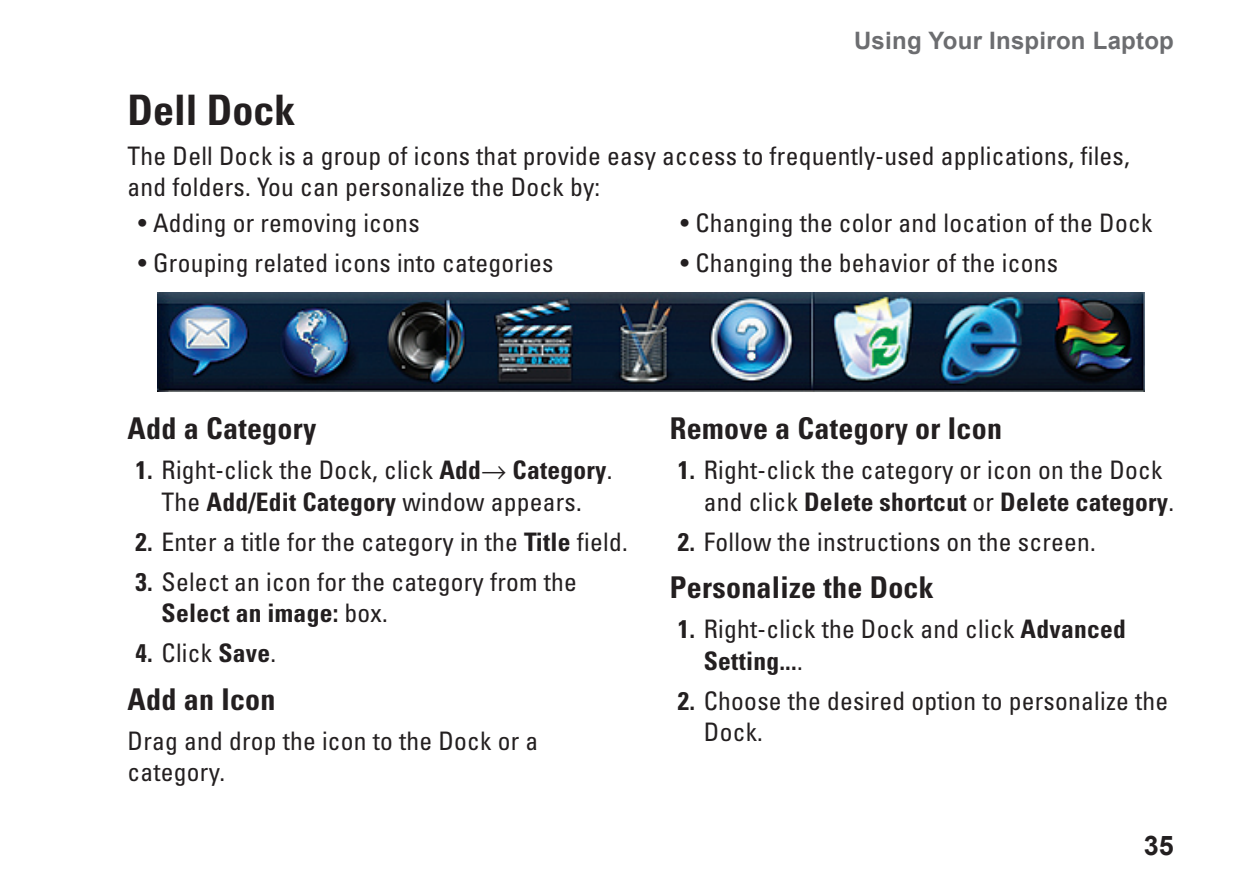
<style>
.page{position:relative;width:1259px;height:893px;background:#fff}
.page>*{position:absolute;margin:0;border:0;box-sizing:border-box;transform-origin:0 0}
.Head_2{font:700 condensed 42px "Univers";color:#231f20}
.Head_3{font:700 condensed 30px "Univers";letter-spacing:.01em;color:#231f20}
.t1{font:700 27px "Arial";color:#231f20}
.Numbered_list__pri{font:condensed 25.5px/31.5px "Univers";letter-spacing:.01em;color:#231f20}
.Paragraph{font:condensed 25.5px/31.5px "Univers";letter-spacing:.01em;color:#231f20}
.Bulleted_list__pri{font:condensed 25.5px "Univers";letter-spacing:.01em;color:#231f20}
.Numbered_list__pri-2{font:700 condensed 25.5px "Univers";color:#231f20}
.t2{font:700 24px "Arial";letter-spacing:.01em;color:#6c6d70}
.s1{font-weight:700}
.s2{font-weight:400}
</style>
<div class="page">
<img style="left:157px;top:292px;width:987px;height:99px">
<p class="t2" style="left:854px;top:25px;width:321px">Using Your Inspiron Laptop</p>
<p class="Head_2" style="left:128px;top:84px;width:169px">Dell Dock</p>
<p class="Paragraph" style="left:128px;top:140px;width:1003px">The Dell Dock is a group of icons that provide easy access to frequently-used applications, files, and folders. You can personalize the Dock by:</p>
<p class="Bulleted_list__pri" style="left:138px;top:207px;width:283px">• Adding or removing icons</p>
<p class="Bulleted_list__pri" style="left:138px;top:247px;width:417px">• Grouping related icons into categories</p>
<p class="Bulleted_list__pri" style="left:680px;top:207px;width:473px">• Changing the color and location of the Dock</p>
<p class="Bulleted_list__pri" style="left:680px;top:247px;width:379px">• Changing the behavior of the icons</p>
<p class="Head_3" style="left:128px;top:410px;width:190px">Add a Category</p>
<p class="Numbered_list__pri" style="left:136px;top:454px;width:478px;text-align:center"><span class="s1">1.</span> Right-click the Dock, click <span class="s1">Add</span>→ <span class="s1">Category</span>.<br>The <span class="s1">Add/Edit Category</span> window appears.</p>
<p class="Numbered_list__pri" style="left:136px;top:526px;width:493px"><span class="s1">2.</span> Enter a title for the category in the <span class="s1">Title</span> field.</p>
<p class="Numbered_list__pri" style="left:162px;top:566px;width:417px;text-indent:-26px"><span class="s1">3.</span> Select an icon for the category from the<br><span class="s1">Select an image:</span> box.</p>
<p class="Numbered_list__pri-2" style="left:136px;top:638px;width:142px">4. <span class="s2">Click</span> Save<span class="s2">.</span></p>
<p class="Head_3" style="left:128px;top:681px;width:149px">Add an Icon</p>
<p class="Paragraph" style="left:128px;top:725px;width:412px">Drag and drop the icon to the Dock or a category.</p>
<p class="Head_3" style="left:670px;top:410px;width:334px">Remove a Category or Icon</p>
<p class="Numbered_list__pri" style="left:704px;top:454px;width:472px;text-indent:-26px"><span class="s1">1.</span> Right-click the category or icon on the Dock and click <span class="s1">Delete shortcut</span> or <span class="s1">Delete category</span>.</p>
<p class="Numbered_list__pri" style="left:678px;top:526px;width:419px"><span class="s1">2.</span> Follow the instructions on the screen.</p>
<p class="Head_3" style="left:670px;top:569px;width:266px">Personalize the Dock</p>
<p class="Numbered_list__pri" style="left:704px;top:613px;width:423px;text-indent:-26px"><span class="s1">1.</span> Right-click the Dock and click <span class="s1">Advanced<br>Setting...</span>.</p>
<p class="Numbered_list__pri" style="left:704px;top:685px;width:466px;text-indent:-26px"><span class="s1">2.</span> Choose the desired option to personalize the<br>Dock.</p>
<p class="t1" style="left:1144px;top:827px;width:32px">35</p>
</div>
